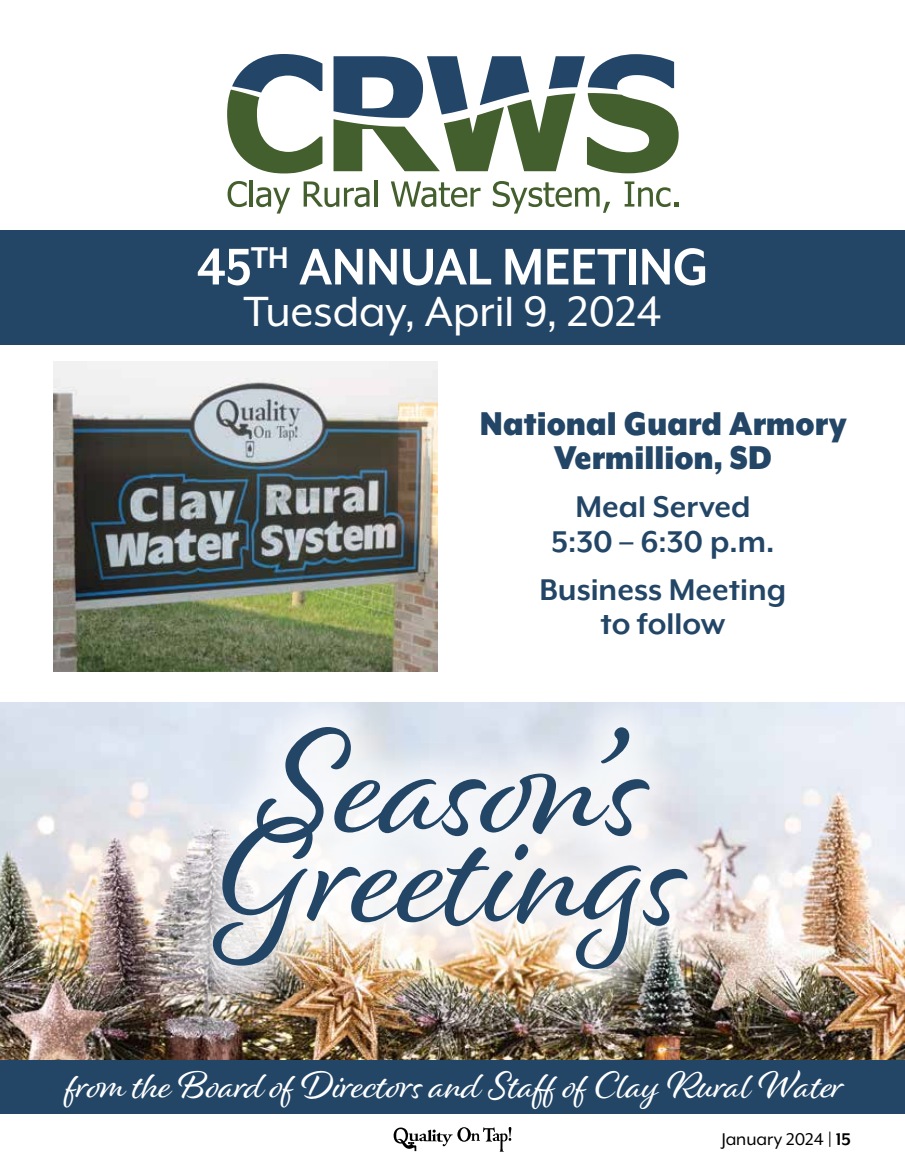
<style>
.page{position:relative;width:905px;height:1168px;background:#fff}
.page>*{position:absolute;margin:0;border:0;box-sizing:border-box;transform-origin:0 0}
.t1{font:156px "Alisha";color:#234667}
.t2{font:700 59.4px "Mr Eaves XL Mod OT";letter-spacing:-.005em;color:#fff;scale:.91 1}
.t3{font:48.6px "Mr Eaves XL Mod OT";color:#fff}
.t4{font:39.45px "Alisha";color:#fff}
.t5{font:900 37.95px/34.5px "Mr Eaves XL Mod OT";color:#234667;text-align:center;scale:.91 1}
.t6{font:700 34.5px/34.5px "Mr Eaves XL Mod OT";color:#234667;text-align:center}
.t7{font:19.5px "Mr Eaves XL Mod OT";color:#000}
.s1{font-weight:700}
</style>
<div class="page">
<div style="left:0;top:230px;width:904px;height:115px;background:#234667"></div>
<svg style="left:227px;top:181px;width:20px;height:26px"></svg>
<hr style="left:249px;top:180px;width:4px;height:27px;background:#445f2e">
<svg style="left:256px;top:187px;width:34px;height:27px"></svg>
<svg style="left:303px;top:181px;width:66px;height:26px"></svg>
<hr style="left:374px;top:180px;width:3px;height:27px;background:#445f2e">
<svg style="left:391px;top:181px;width:89px;height:26px"></svg>
<svg style="left:493px;top:181px;width:117px;height:33px"></svg>
<svg style="left:624px;top:181px;width:54px;height:26px"></svg>
<svg style="left:227px;top:54px;width:95px;height:119px"></svg>
<svg style="left:333px;top:54px;width:345px;height:119px"></svg>
<svg style="left:393px;top:1127px;width:118px;height:24px"></svg>
<img style="left:0;top:702px;width:904px;height:358px">
<div style="left:166px;top:680px;width:567px;height:336px;background:#fff;opacity:.75"></div>
<div style="left:0;top:1060px;width:904px;height:54px;background:#234667"></div>
<img style="left:54px;top:361px;width:384px;height:310px">
<h2 class="t2" style="left:196px;top:233px;width:564px">45<sup>TH</sup> ANNUAL MEETING</h2>
<p class="t3" style="left:243px;top:284px;width:419px">Tuesday, April 9, 2024</p>
<p class="t5" style="left:479px;top:406px;width:404px">National Guard Armory<br>Vermillion, SD</p>
<p class="t6" style="left:551px;top:489px;width:224px">Meal Served<br>5:30 – 6:30 p.m.</p>
<p class="t6" style="left:539px;top:572px;width:248px">Business Meeting to follow</p>
<h1 class="t1" style="left:255px;top:689px;width:395px">Season’s</h1>
<h1 class="t1" style="left:218px;top:779px;width:471px">Greetings</h1>
<p class="t4" style="left:67px;top:1061px;width:778px">from the Board of Directors and Staff of Clay Rural Water</p>
<p class="t7" style="left:721px;top:1128px;width:131px">January 2024 | <span class="s1">15</span></p>
</div>
